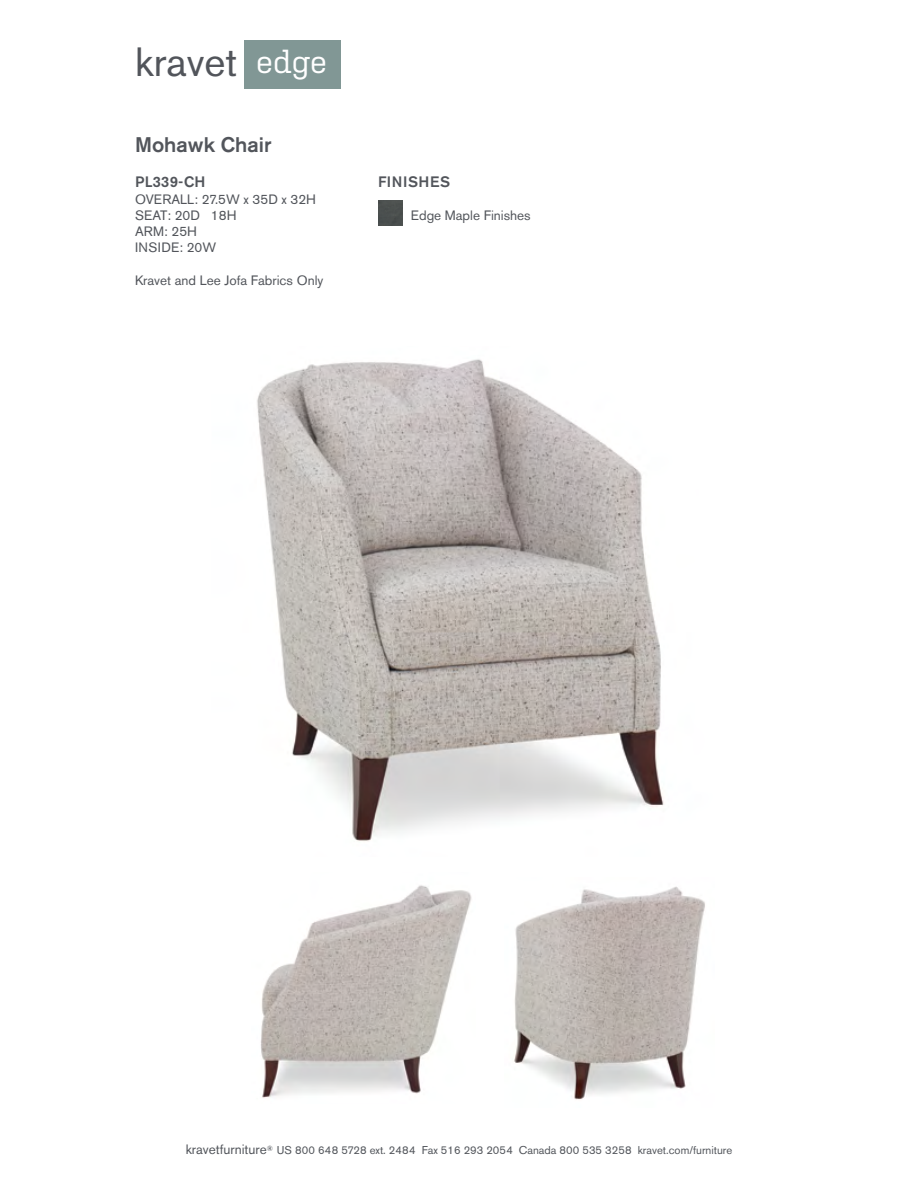
<style>
.page{position:relative;width:918px;height:1188px;background:#fff}
.page>*{position:absolute;margin:0;border:0;box-sizing:border-box;transform-origin:0 0}
.t1{font:40.5px "Akzidenz Grotesk BE";color:#52555b}
.t2{font:31.5px "Kulturista";color:#fff}
.t3{font:500 21px "Akzidenz Grotesk BE";color:#52555b}
.t4{font:500 15px "Akzidenz Grotesk BE";letter-spacing:.03em;color:#52555b}
.t5{font:13.5px/16.2px "Akzidenz Grotesk BE";color:#52555b}
.t6{font:11.25px "Akzidenz Grotesk BE";color:#52555b}
.s1{font-family:"Kulturista";font-size:37.5px;color:#819795}
.s2{font-size:13.5px}
</style>
<div class="page">
<div style="left:244px;top:41px;width:97px;height:48px;background:#819795"></div>
<img style="left:257px;top:359px;width:407px;height:482px">
<img style="left:261px;top:885px;width:211px;height:213px">
<img style="left:514px;top:886px;width:191px;height:214px">
<img style="left:378px;top:201px;width:24px;height:24px">
<h1 class="t1" style="left:135px;top:38px;width:199px">kravet <span class="s1">edge</span></h1>
<h2 class="t2" style="left:256px;top:44px;width:72px">edge</h2>
<h3 class="t3" style="left:135px;top:131px;width:138px">Mohawk Chair</h3>
<p class="t4" style="left:135px;top:173px;width:72px">PL339-CH</p>
<p class="t5" style="left:135px;top:191px;width:183px">OVERALL: 27.5W x 35D x 32H<br>SEAT: 20D 18H<br>ARM: 25H<br>INSIDE: 20W</p>
<p class="t5" style="left:135px;top:272px;width:190px">Kravet and Lee Jofa Fabrics Only</p>
<p class="t4" style="left:378px;top:173px;width:74px">FINISHES</p>
<p class="t5" style="left:411px;top:207px;width:121px">Edge Maple Finishes</p>
<p class="t6" style="left:186px;top:1143px;width:548px"><span class="s2">kravetfurniture</span><sup>®</sup> US 800 648 5728 ext. 2484 Fax 516 293 2054 Canada 800 535 3258 kravet.com/furniture</p>
</div>
